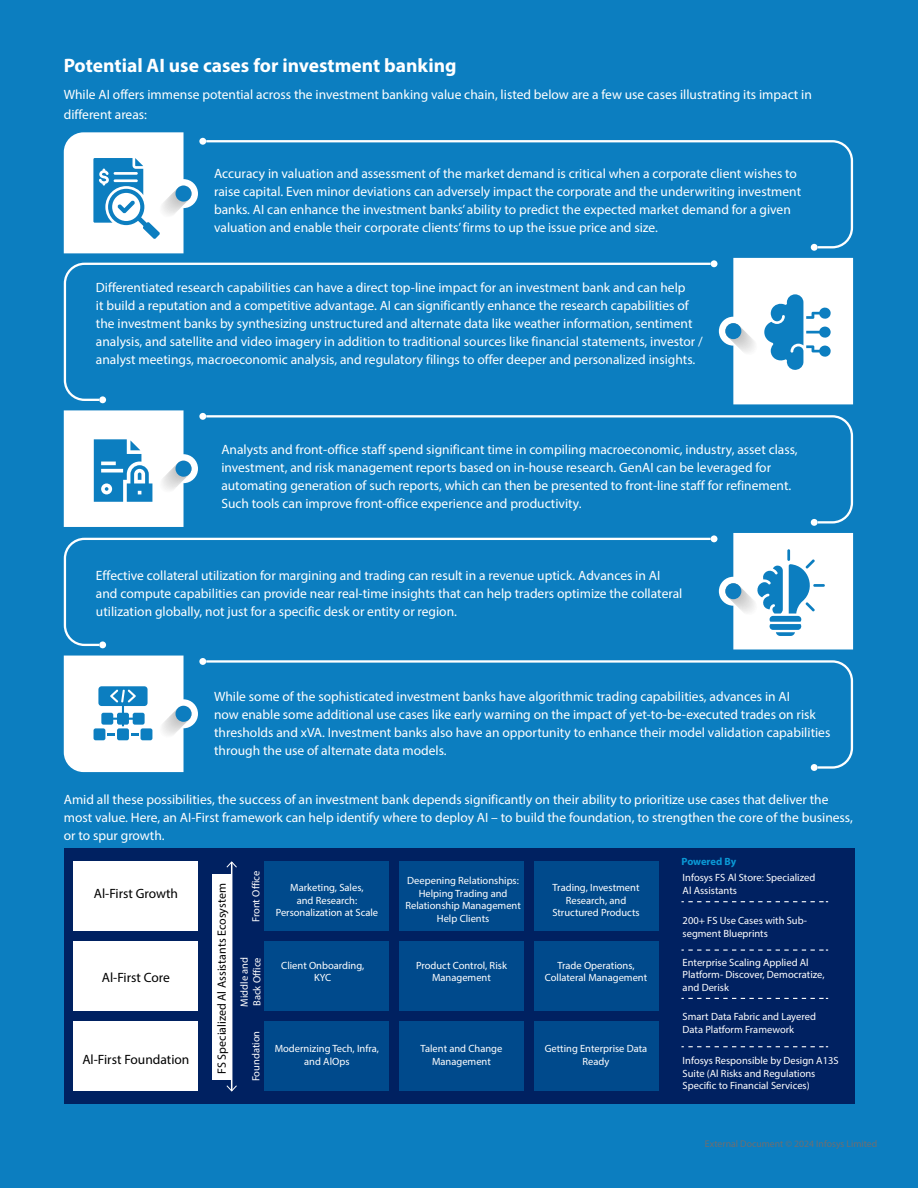
<style>
.page{position:relative;width:918px;height:1188px;background:#0c7ec0}
.page>*{position:absolute;margin:0;border:0;box-sizing:border-box;transform-origin:0 0}
.t1{font:700 19.5px "Myriad Pro";color:#fff}
.t2{font:13.5px/18px "Myriad Pro";color:#fff}
.t3{font:13.5px "Myriad Pro";color:#000}
.t4{font:12px "Myriad Pro";color:#000}
.t5{font:10.5px/12.6px "Myriad Pro";color:#fff;text-align:center}
.t6{font:700 10.5px "Myriad Pro";letter-spacing:-.01em;color:#0a99d6}
.t7{font:9.75px "Myriad Pro";color:#6d6e71}
</style>
<div class="page">
<svg style="left:206px;top:660px;width:647px;height:109px"></svg>
<div style="left:811px;top:764px;width:7px;height:7px;background:#fff;border-radius:50%"></div>
<div style="left:199px;top:658px;width:7px;height:7px;background:#fff;border-radius:50%"></div>
<svg style="left:64px;top:538px;width:647px;height:108px"></svg>
<div style="left:99px;top:641px;width:7px;height:7px;background:#fff;border-radius:50%"></div>
<div style="left:711px;top:535px;width:7px;height:7px;background:#fff;border-radius:50%"></div>
<svg style="left:206px;top:415px;width:647px;height:109px"></svg>
<div style="left:811px;top:519px;width:7px;height:7px;background:#fff;border-radius:50%"></div>
<div style="left:199px;top:413px;width:7px;height:7px;background:#fff;border-radius:50%"></div>
<svg style="left:64px;top:263px;width:647px;height:138px"></svg>
<div style="left:99px;top:396px;width:7px;height:7px;background:#fff;border-radius:50%"></div>
<div style="left:711px;top:260px;width:7px;height:7px;background:#fff;border-radius:50%"></div>
<svg style="left:206px;top:140px;width:647px;height:108px"></svg>
<div style="left:811px;top:244px;width:7px;height:7px;background:#fff;border-radius:50%"></div>
<div style="left:199px;top:138px;width:7px;height:7px;background:#fff;border-radius:50%"></div>
<svg style="left:64px;top:132px;width:134px;height:121px"></svg>
<div style="left:64px;top:849px;width:790px;height:255px;background:#002161"></div>
<div style="left:74px;top:861px;width:124px;height:70px;background:#fff"></div>
<div style="left:265px;top:861px;width:124px;height:70px;background:#004a8c"></div>
<div style="left:399px;top:861px;width:125px;height:70px;background:#004a8c"></div>
<div style="left:534px;top:861px;width:124px;height:70px;background:#004a8c"></div>
<div style="left:265px;top:941px;width:124px;height:70px;background:#004a8c"></div>
<div style="left:399px;top:941px;width:125px;height:70px;background:#004a8c"></div>
<div style="left:534px;top:941px;width:124px;height:70px;background:#004a8c"></div>
<div style="left:265px;top:1021px;width:124px;height:70px;background:#004a8c"></div>
<div style="left:399px;top:1021px;width:125px;height:70px;background:#004a8c"></div>
<div style="left:534px;top:1021px;width:124px;height:70px;background:#004a8c"></div>
<div style="left:212px;top:875px;width:20px;height:205px;background:#fff"></div>
<div style="left:74px;top:941px;width:124px;height:70px;background:#fff"></div>
<div style="left:74px;top:1021px;width:124px;height:70px;background:#fff"></div>
<svg style="left:681px;top:901px;width:147px;height:1px"></svg>
<svg style="left:681px;top:950px;width:147px;height:1px"></svg>
<svg style="left:681px;top:998px;width:147px;height:1px"></svg>
<svg style="left:681px;top:1046px;width:147px;height:1px"></svg>
<hr style="left:231px;top:862px;width:1px;height:229px;background:#fff">
<svg style="left:226px;top:861px;width:11px;height:7px"></svg>
<svg style="left:226px;top:1085px;width:11px;height:7px"></svg>
<svg style="left:719px;top:258px;width:134px;height:146px"></svg>
<svg style="left:64px;top:410px;width:134px;height:117px"></svg>
<svg style="left:719px;top:533px;width:134px;height:117px"></svg>
<svg style="left:64px;top:656px;width:134px;height:116px"></svg>
<h1 class="t1" style="left:64px;top:53px;width:394px">Potential AI use cases for investment banking</h1>
<p class="t2" style="left:64px;top:85px;width:750px;line-height:19.5px">While AI offers immense potential across the investment banking value chain, listed below are a few use cases illustrating its impact in different areas:</p>
<p class="t2" style="left:214px;top:164px;width:589px">Accuracy in valuation and assessment of the market demand is critical when a corporate client wishes to raise capital. Even minor deviations can adversely impact the corporate and the underwriting investment banks. AI can enhance the investment banks’ ability to predict the expected market demand for a given valuation and enable their corporate clients’ firms to up the issue price and size.</p>
<p class="t2" style="left:96px;top:278px;width:608px">Differentiated research capabilities can have a direct top-line impact for an investment bank and can help<br>it build a reputation and a competitive advantage. AI can significantly enhance the research capabilities of the investment banks by synthesizing unstructured and alternate data like weather information, sentiment analysis, and satellite and video imagery in addition to traditional sources like financial statements, investor / analyst meetings, macroeconomic analysis, and regulatory filings to offer deeper and personalized insights.</p>
<p class="t2" style="left:221px;top:440px;width:578px">Analysts and front-office staff spend significant time in compiling macroeconomic, industry, asset class, investment, and risk management reports based on in-house research. GenAI can be leveraged for automating generation of such reports, which can then be presented to front-line staff for refinement.<br>Such tools can improve front-office experience and productivity.</p>
<p class="t2" style="left:96px;top:567px;width:588px">Effective collateral utilization for margining and trading can result in a revenue uptick. Advances in AI and compute capabilities can provide near real-time insights that can help traders optimize the collateral utilization globally, not just for a specific desk or entity or region.</p>
<p class="t2" style="left:214px;top:688px;width:618px">While some of the sophisticated investment banks have algorithmic trading capabilities, advances in AI<br>now enable some additional use cases like early warning on the impact of yet-to-be-executed trades on risk thresholds and xVA. Investment banks also have an opportunity to enhance their model validation capabilities through the use of alternate data models.</p>
<p class="t2" style="left:64px;top:790px;width:791px">Amid all these possibilities, the success of an investment bank depends significantly on their ability to prioritize use cases that deliver the most value. Here, an AI-First framework can help identify where to deploy AI – to build the foundation, to strengthen the core of the business, or to spur growth.</p>
<p class="t5" style="left:249px;top:922px;width:53px;rotate:-90deg">Front Office</p>
<p class="t3" style="left:94px;top:885px;width:86px">Al-First Growth</p>
<p class="t5" style="left:276px;top:881px;width:104px">Marketing, Sales,<br>and Research:<br>Personalization at Scale</p>
<p class="t5" style="left:405px;top:874px;width:117px">Deepening Relationships:<br>Helping Trading and<br>Relationship Management<br>Help Clients</p>
<p class="t5" style="left:552px;top:881px;width:89px">Trading, Investment<br>Research, and<br>Structured Products</p>
<p class="t5" style="left:281px;top:959px;width:85px">Client Onboarding,<br>KYC</p>
<p class="t5" style="left:416px;top:959px;width:92px">Product Control, Risk<br>Management</p>
<p class="t5" style="left:545px;top:959px;width:104px">Trade Operations,<br>Collateral Management</p>
<p class="t4" style="left:214px;top:1074px;width:192px;rotate:-90deg">FS Specialized Al Assistants Ecosystem</p>
<p class="t5" style="left:238px;top:1007px;width:51px;text-align:left;rotate:-90deg">Middle and<br>Back Office</p>
<p class="t3" style="left:102px;top:969px;width:70px">Al-First Core</p>
<p class="t5" style="left:249px;top:1081px;width:52px;rotate:-90deg">Foundation</p>
<p class="t5" style="left:275px;top:1042px;width:106px">Modernizing Tech, Infra, and AlOps</p>
<p class="t5" style="left:421px;top:1042px;width:83px">Talent and Change<br>Management</p>
<p class="t5" style="left:545px;top:1042px;width:104px">Getting Enterprise Data<br>Ready</p>
<p class="t3" style="left:82px;top:1051px;width:109px">Al-First Foundation</p>
<p class="t6" style="left:681px;top:855px;width:56px">Powered By</p>
<p class="t5" style="left:683px;top:871px;width:134px;text-align:left">Infosys FS Al Store: Specialized<br>Al Assistants</p>
<p class="t5" style="left:683px;top:914px;width:126px;text-align:left">200+ FS Use Cases with Sub&shy;segment Blueprints</p>
<p class="t5" style="left:683px;top:956px;width:143px;text-align:left">Enterprise Scaling Applied Al<br>Platform- Discover, Democratize, and Derisk</p>
<p class="t5" style="left:683px;top:1010px;width:135px;text-align:left">Smart Data Fabric and Layered<br>Data Platform Framework</p>
<p class="t5" style="left:683px;top:1054px;width:158px;text-align:left">Infosys Responsible by Design A13S<br>Suite (Al Risks and Regulations<br>Specific to Financial Services)</p>
<p class="t7" style="left:705px;top:1138px;width:174px">External Document © 2024 Infosys Limited</p>
</div>
